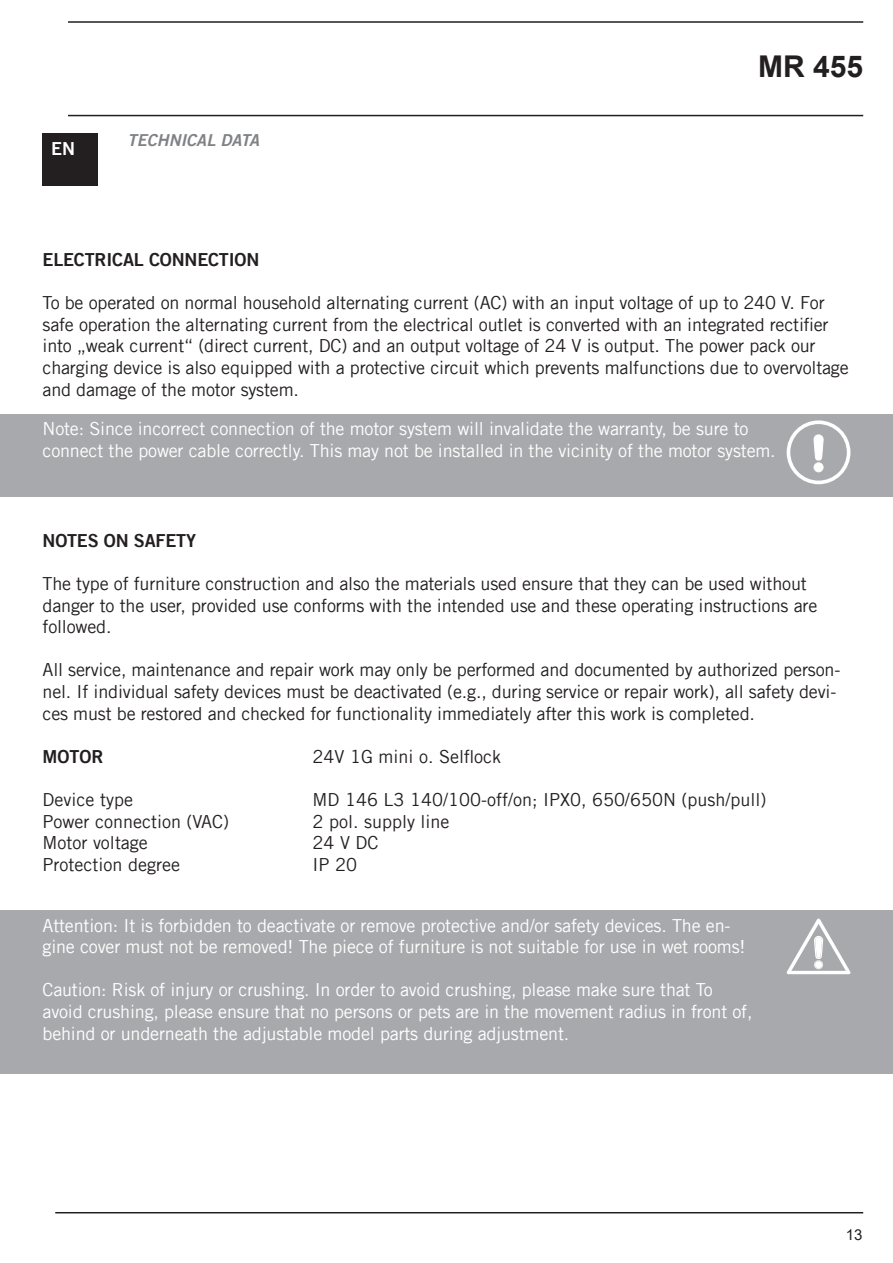
<style>
.page{position:relative;width:893px;height:1263px;background:#fff}
.page>*{position:absolute;margin:0;border:0;box-sizing:border-box;transform-origin:0 0}
.t1{font:700 30px "Arial";color:#231f20}
.t2{font:18px/21.6px "Trade Gothic LT";letter-spacing:-.01em;color:#231f20}
.t3{font:18px/21.6px "Trade Gothic LT";letter-spacing:-.01em;color:#fff}
.t4{font:18px "Trade Gothic LT Bold Two";letter-spacing:-.01em;color:#231f20}
.t5{font:18px "Trade Gothic LT Bold Two";color:#fff}
.t6{font:italic 16.5px "Trade Gothic LT Bold Two";color:#808285}
.t7{font:15px "Arial";color:#231f20}
</style>
<div class="page">
<hr style="left:68px;top:21px;width:795px;height:2px;background:#231f20">
<hr style="left:55px;top:1212px;width:808px;height:1px;background:#231f20">
<hr style="left:68px;top:115px;width:795px;height:1px;background:#231f20">
<div style="left:43px;top:134px;width:55px;height:52px;background:#231f20"></div>
<div style="left:0;top:414px;width:893px;height:83px;background:#a8a9ad"></div>
<svg style="left:787px;top:420px;width:63px;height:64px"></svg>
<div style="left:0;top:910px;width:893px;height:163px;background:#a8a9ad"></div>
<svg style="left:787px;top:918px;width:63px;height:56px"></svg>
<p class="t5" style="left:51px;top:138px;width:25px">EN</p>
<p class="t6" style="left:128px;top:130px;width:133px">TECHNICAL DATA</p>
<h1 class="t1" style="left:758px;top:45px;width:107px">MR 455</h1>
<p class="t4" style="left:43px;top:248px;width:218px">ELECTRICAL CONNECTION</p>
<p class="t2" style="left:43px;top:292px;width:808px">To be operated on normal household alternating current (AC) with an input voltage of up to 240 V. For safe operation the alternating current from the electrical outlet is converted with an integrated rectifier into „weak current“ (direct current, DC) and an output voltage of 24 V is output. The power pack our charging device is also equipped with a protective circuit which prevents malfunctions due to overvoltage and damage of the motor system.</p>
<p class="t3" style="left:43px;top:418px;width:735px">Note: Since incorrect connection of the motor system will invalidate the warranty, be sure to connect the power cable correctly. This may not be installed in the vicinity of the motor system.</p>
<p class="t4" style="left:43px;top:529px;width:155px">NOTES ON SAFETY</p>
<p class="t2" style="left:43px;top:573px;width:776px">The type of furniture construction and also the materials used ensure that they can be used without danger to the user, provided use conforms with the intended use and these operating instructions are followed.</p>
<p class="t2" style="left:43px;top:659px;width:799px">All service, maintenance and repair work may only be performed and documented by authorized person&shy;nel. If individual safety devices must be deactivated (e.g., during service or repair work), all safety devi&shy;ces must be restored and checked for functionality immediately after this work is completed.</p>
<p class="t4" style="left:43px;top:745px;width:63px">MOTOR</p>
<p class="t2" style="left:313px;top:745px;width:190px">24V 1G mini o. Selflock</p>
<p class="t2" style="left:43px;top:789px;width:92px">Device type</p>
<p class="t2" style="left:313px;top:789px;width:455px">MD 146 L3 140/100-off/on; IPX0, 650/650N (push/pull)</p>
<p class="t2" style="left:43px;top:810px;width:188px">Power connection (VAC)</p>
<p class="t2" style="left:313px;top:810px;width:138px">2 pol. supply line</p>
<p class="t2" style="left:43px;top:832px;width:107px">Motor voltage</p>
<p class="t2" style="left:313px;top:832px;width:67px">24 V DC</p>
<p class="t2" style="left:43px;top:853px;width:139px">Protection degree</p>
<p class="t2" style="left:313px;top:853px;width:46px">IP 20</p>
<p class="t3" style="left:43px;top:914px;width:704px">Attention: It is forbidden to deactivate or remove protective and/or safety devices. The en&shy;gine cover must not be removed! The piece of furniture is not suitable for use in wet rooms!</p>
<p class="t3" style="left:43px;top:979px;width:711px">Caution: Risk of injury or crushing. In order to avoid crushing, please make sure that To avoid crushing, please ensure that no persons or pets are in the movement radius in front of, behind or underneath the adjustable model parts during adjustment.</p>
<p class="t7" style="left:846px;top:1224px;width:19px">1 35</p>
</div>
